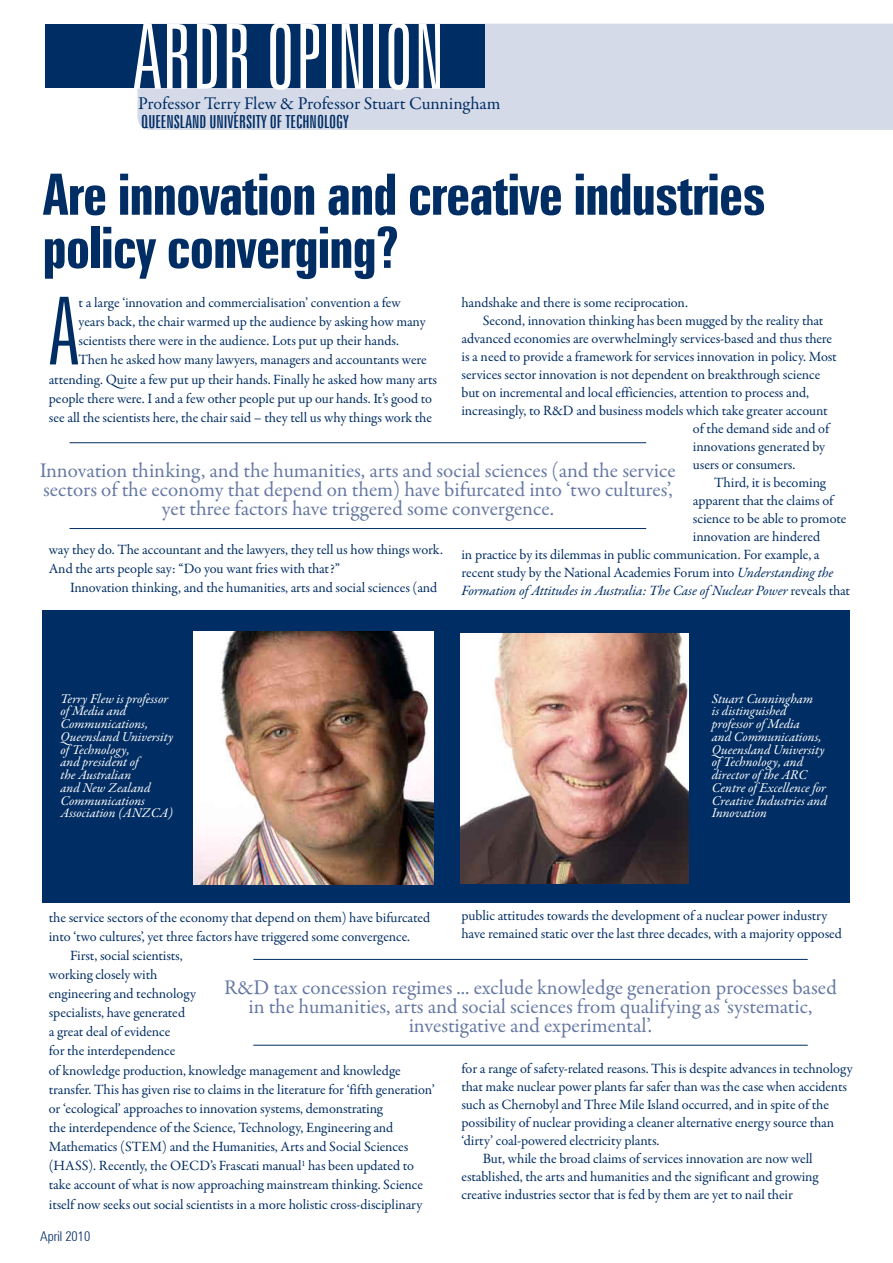
<style>
.page{position:relative;width:893px;height:1263px;background:#fff}
.page>*{position:absolute;margin:0;border:0;box-sizing:border-box;transform-origin:0 0}
._03_Body_first_par{font:300 extra-condensed 93.9px "Zurich BT";color:#002d63}
.t1{font:300 extra-condensed 90px "Zurich BT";color:#fff}
._01_Heading_big{font:700 extra-condensed 57px/53.1px "Zurich BT";letter-spacing:-.02em;color:#002d63}
.Quote_Small{font:21px/19.2px "Garamond Premr Pro";color:#6679a3;text-align:center}
._02_Precede{font:18px "Garamond Premr Pro";letter-spacing:-.005em;color:#002d63}
._02_Precede-2{font:extra-condensed 18px "Zurich BT";color:#002d63}
._03_Body{font:14.25px/19.2px "Garamond Premr Pro";letter-spacing:-.005em;color:#002d63}
._03_Body_first_par-2{font:14.25px/19.2px "Garamond Premr Pro";letter-spacing:-.01em;color:#002d63}
._03_Body-2{font:italic 14.25px "Garamond Premr Pro";letter-spacing:-.01em;color:#002d63}
._08_Caption_white{font:italic 13.5px/12.8px "Garamond Premr Pro";letter-spacing:-.005em;color:#fff}
.t2{font:300 condensed 13.5px "Zurich BT";color:#002d63}
.s1{font-style:italic}
.s2{font-style:normal}
</style>
<div class="page">
<div style="left:43px;top:610px;width:807px;height:292px;background:#002d63"></div>
<div style="left:137px;top:24px;width:756px;height:106px;background:#d5dae8"></div>
<div style="left:45px;top:24px;width:440px;height:64px;background:#002d63"></div>
<img style="left:460px;top:633px;width:228px;height:251px">
<img style="left:193px;top:632px;width:241px;height:252px">
<hr style="left:253px;top:959px;width:555px;height:1px;background:#002d63">
<hr style="left:253px;top:1045px;width:555px;height:1px;background:#002d63">
<hr style="left:70px;top:442px;width:576px;height:1px;background:#002d63">
<hr style="left:70px;top:528px;width:576px;height:1px;background:#002d63">
<p class="t1" style="left:133px;top:8px;width:313px">ARDR OPINION</p>
<p class="_02_Precede" style="left:138px;top:93px;width:364px">Professor Terry Flew &amp; Professor Stuart Cunningham</p>
<p class="_02_Precede-2" style="left:141px;top:112px;width:209px">QUEENSLAND UNIVERSITY OF TECHNOLOGY</p>
<p class="_01_Heading_big" style="left:43px;top:169px;width:725px">Are innovation and creative industries policy converging?</p>
<p class="_03_Body" style="left:461px;top:293px;width:228px">handshake and there is some reciprocation.</p>
<p class="_03_Body" style="left:483px;top:311px;width:342px">Second, innovation thinking has been mugged by the reality that</p>
<p class="_03_Body" style="left:461px;top:329px;width:372px">advanced economies are overwhelmingly services-based and thus there</p>
<p class="_03_Body" style="left:461px;top:347px;width:377px">is a need to provide a framework for services innovation in policy. Most</p>
<p class="_03_Body" style="left:461px;top:365px;width:360px">services sector innovation is not dependent on breakthrough science</p>
<p class="_03_Body" style="left:461px;top:383px;width:349px">but on incremental and local efficiencies, attention to process and,</p>
<p class="_03_Body" style="left:461px;top:401px;width:368px">increasingly, to R&amp;D and business models which take greater account</p>
<p class="_03_Body" style="left:693px;top:419px;width:138px">of the demand side and of</p>
<p class="_03_Body" style="left:693px;top:437px;width:134px">innovations generated by</p>
<p class="_03_Body" style="left:693px;top:455px;width:104px">users or consumers.</p>
<p class="_03_Body" style="left:714px;top:473px;width:113px">Third, it is becoming</p>
<p class="_03_Body" style="left:693px;top:491px;width:142px">apparent that the claims of</p>
<p class="_03_Body" style="left:693px;top:509px;width:155px">science to be able to promote</p>
<p class="_03_Body" style="left:693px;top:527px;width:129px">innovation are hindered</p>
<p class="_03_Body" style="left:461px;top:545px;width:360px">in practice by its dilemmas in public communication. For example, a</p>
<p class="_03_Body" style="left:461px;top:563px;width:373px">recent study by the National Academies Forum into <span class="s1">Understanding the</span></p>
<p class="_03_Body-2" style="left:461px;top:581px;width:390px">Formation of Attitudes in Australia: The Case of Nuclear Power <span class="s2">reveals that</span></p>
<p class="_03_Body_first_par" style="left:49px;top:280px;width:32px">A</p>
<p class="_03_Body_first_par-2" style="left:79px;top:293px;width:324px">t a large ‘innovation and commercialisation’ convention a few</p>
<p class="_03_Body_first_par-2" style="left:79px;top:312px;width:349px">years back, the chair warmed up the audience by asking how many</p>
<p class="_03_Body_first_par-2" style="left:79px;top:332px;width:322px">scientists there were in the audience. Lots put up their hands.</p>
<p class="_03_Body_first_par-2" style="left:79px;top:351px;width:349px">Then he asked how many lawyers, managers and accountants were</p>
<p class="_03_Body_first_par-2" style="left:49px;top:370px;width:390px">attending. Quite a few put up their hands. Finally he asked how many arts</p>
<p class="_03_Body_first_par-2" style="left:49px;top:389px;width:385px">people there were. I and a few other people put up our hands. It’s good to</p>
<p class="_03_Body_first_par-2" style="left:49px;top:408px;width:385px">see all the scientists here, the chair said – they tell us why things work the</p>
<p class="Quote_Small" style="left:40px;top:461px;width:637px">Innovation thinking, and the humanities, arts and social sciences (and the service sectors of the economy that depend on them) have bifurcated into ‘two cultures’, yet three factors have triggered some convergence.</p>
<p class="_03_Body_first_par-2" style="left:49px;top:540px;width:396px">way they do. The accountant and the lawyers, they tell us how things work.<br>And the arts people say: “Do you want fries with that?”</p>
<p class="_03_Body" style="left:70px;top:578px;width:369px">Innovation thinking, and the humanities, arts and social sciences (and</p>
<p class="_08_Caption_white" style="left:61px;top:693px;width:114px">Terry Flew is professor of Media and<br>Communications,<br>Queensland University of Technology,<br>and president of<br>the Australian<br>and New Zealand<br>Communications<br>Association (ANZCA)</p>
<p class="_08_Caption_white" style="left:712px;top:693px;width:117px">Stuart Cunningham<br>is distinguished professor of Media<br>and Communications,<br>Queensland University of Technology, and director of the ARC<br>Centre of Excellence for<br>Creative Industries and<br>Innovation</p>
<p class="_03_Body" style="left:461px;top:907px;width:382px;line-height:18px">public attitudes towards the development of a nuclear power industry have remained static over the last three decades, with a majority opposed</p>
<p class="_03_Body" style="left:49px;top:908px;width:383px">the service sectors of the economy that depend on them) have bifurcated into ‘two cultures’, yet three factors have triggered some convergence.</p>
<p class="_03_Body" style="left:49px;top:946px;width:387px;text-indent:21px">First, social scientists,<br>working closely with<br>engineering and technology<br>specialists, have generated<br>a great deal of evidence<br>for the interdependence<br>of knowledge production, knowledge management and knowledge transfer. This has given rise to claims in the literature for ‘fifth generation’ or ‘ecological’ approaches to innovation systems, demonstrating<br>the interdependence of the Science, Technology, Engineering and Mathematics (STEM) and the Humanities, Arts and Social Sciences (HASS). Recently, the OECD’s Frascati manual<sup>1</sup> has been updated to take account of what is now approaching mainstream thinking. Science itself now seeks out social scientists in a more holistic cross-disciplinary</p>
<p class="t2" style="left:40px;top:1228px;width:51px">April 2010</p>
<p class="Quote_Small" style="left:224px;top:978px;width:614px">R&amp;D tax concession regimes ... exclude knowledge generation processes based in the humanities, arts and social sciences from qualifying as ‘systematic, investigative and experimental’.</p>
<p class="_03_Body" style="left:461px;top:1060px;width:393px;line-height:18px">for a range of safety-related reasons. This is despite advances in technology that make nuclear power plants far safer than was the case when accidents such as Chernobyl and Three Mile Island occurred, and in spite of the possibility of nuclear providing a cleaner alternative energy source than ‘dirty’ coal-powered electricity plants.</p>
<p class="_03_Body" style="left:461px;top:1150px;width:358px;line-height:18px;text-indent:21px">But, while the broad claims of services innovation are now well established, the arts and humanities and the significant and growing creative industries sector that is fed by them are yet to nail their</p>
</div>
